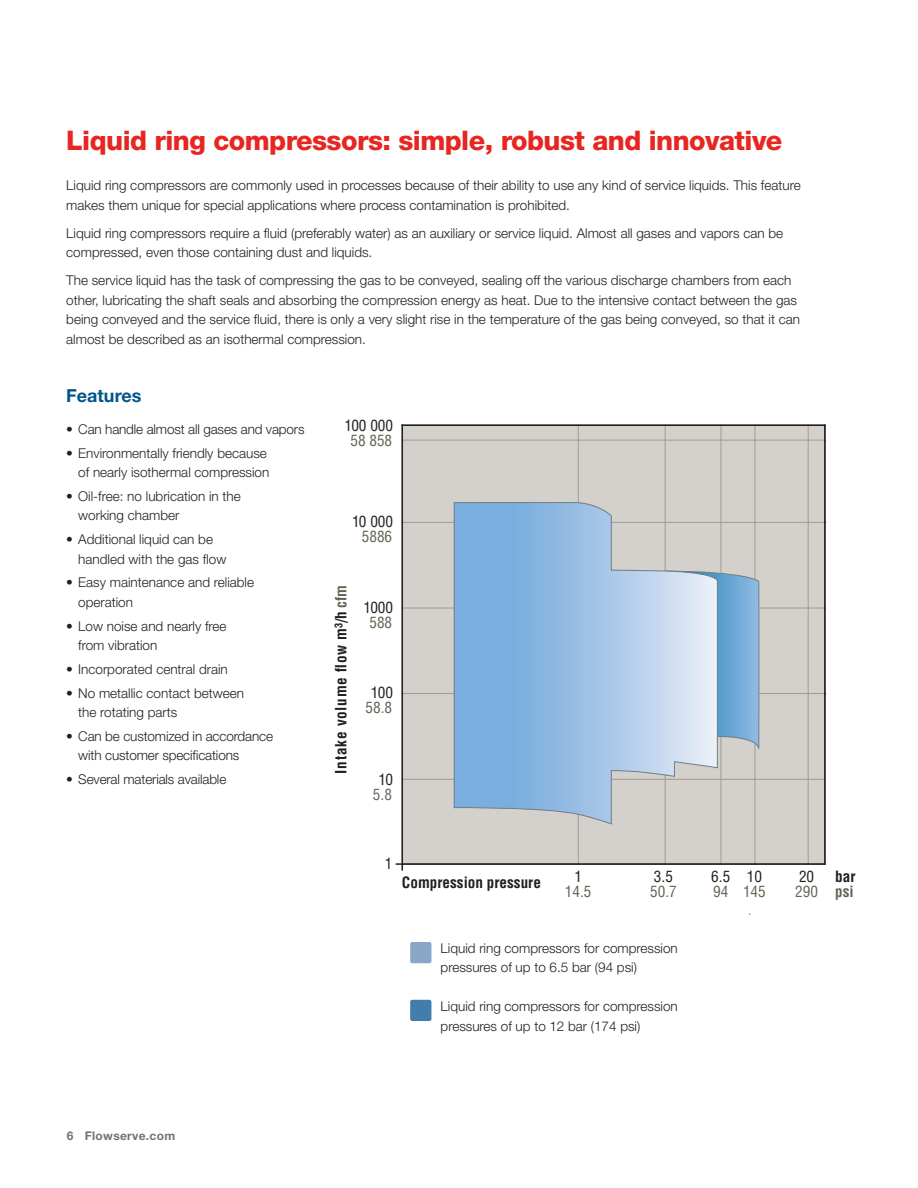
<style>
.page{position:relative;width:918px;height:1188px;background:#fff}
.page>*{position:absolute;margin:0;border:0;box-sizing:border-box;transform-origin:0 0}
.Headline_Level_1__re{font:800 27px "Helvetica Neue LT Std";letter-spacing:-.02em;color:#e72621}
.Subhead_Level_1__blu{font:700 18px "Helvetica Neue LT Std";color:#00568a}
.t1{font:condensed 15.15px/15.1px "Helvetica LT Std";color:#231f20;text-align:center}
.t2{font:condensed 15.15px/15.1px "Helvetica LT Std";color:#606754}
.t3{font:700 condensed 15.15px/15.1px "Helvetica LT Std";color:#231f20}
.t4{font:700 condensed 15.15px "Helvetica LT Std";letter-spacing:.05em;color:#231f20}
.t5{font:condensed 15.15px/15.1px "Helvetica LT Std";color:#5f696f;text-align:center}
.Body_copy{font:300 13.5px/19.5px "Helvetica Neue LT Std";color:#231f20}
.t6{font:700 12px "Helvetica Neue LT Std";letter-spacing:.025em;color:#79716c}
.s1{color:#606754}
.s2{color:#231f20}
</style>
<div class="page">
<div style="left:402px;top:425px;width:423px;height:439px;background:#d4d1cd"></div>
<hr style="left:402px;top:425px;width:1px;height:445px;background:#231f20">
<hr style="left:396px;top:863px;width:429px;height:2px;background:#231f20">
<hr style="left:824px;top:425px;width:2px;height:439px;background:#231f20">
<hr style="left:402px;top:424px;width:423px;height:2px;background:#231f20">
<hr style="left:808px;top:425px;width:1px;height:439px;background:#c4bdb9">
<hr style="left:754px;top:425px;width:1px;height:439px;background:#c4bdb9">
<hr style="left:721px;top:425px;width:1px;height:439px;background:#c4bdb9">
<hr style="left:402px;top:522px;width:424px;height:1px;background:#c4bdb9">
<hr style="left:402px;top:608px;width:424px;height:1px;background:#c4bdb9">
<hr style="left:402px;top:693px;width:424px;height:1px;background:#c4bdb9">
<hr style="left:402px;top:440px;width:424px;height:1px;background:#c4bdb9">
<hr style="left:402px;top:779px;width:423px;height:1px;background:#c4bdb9">
<hr style="left:665px;top:425px;width:1px;height:439px;background:#c4bdb9">
<hr style="left:578px;top:425px;width:1px;height:439px;background:#c4bdb9">
<svg style="left:718px;top:570px;width:42px;height:182px;background:#7dadd3"></svg>
<svg style="left:453px;top:501px;width:265px;height:324px"></svg>
<div style="left:410px;top:942px;width:21px;height:21px;background:#88a7c6;border-radius:2px"></div>
<div style="left:410px;top:1000px;width:21px;height:21px;background:#427dac;border-radius:2px"></div>
<p class="Headline_Level_1__re" style="left:66px;top:124px;width:718px">Liquid ring compressors: simple, robust and innovative</p>
<p class="Body_copy" style="left:66px;top:176px;width:736px">Liquid ring compressors are commonly used in processes because of their ability to use any kind of service liquids. This feature makes them unique for special applications where process contamination is prohibited.</p>
<p class="Body_copy" style="left:66px;top:223px;width:718px">Liquid ring compressors require a fluid (preferably water) as an auxiliary or service liquid. Almost all gases and vapors can be compressed, even those containing dust and liquids.</p>
<p class="Body_copy" style="left:66px;top:271px;width:735px">The service liquid has the task of compressing the gas to be conveyed, sealing off the various discharge chambers from each other, lubricating the shaft seals and absorbing the compression energy as heat. Due to the intensive contact between the gas being conveyed and the service fluid, there is only a very slight rise in the temperature of the gas being conveyed, so that it can almost be described as an isothermal compression.</p>
<p class="Subhead_Level_1__blu" style="left:66px;top:384px;width:77px">Features</p>
<p class="Body_copy" style="left:66px;top:419px;width:240px">• Can handle almost all gases and vapors</p>
<p class="Body_copy" style="left:66px;top:443px;width:205px;text-align:right">• Environmentally friendly because of nearly isothermal compression</p>
<p class="Body_copy" style="left:78px;top:486px;width:164px;text-indent:-12px">• Oil-free: no lubrication in the working chamber</p>
<p class="Body_copy" style="left:78px;top:529px;width:150px;text-indent:-12px">• Additional liquid can be handled with the gas flow</p>
<p class="Body_copy" style="left:78px;top:573px;width:177px;text-indent:-12px">• Easy maintenance and reliable operation</p>
<p class="Body_copy" style="left:78px;top:616px;width:150px;text-indent:-12px">• Low noise and nearly free from vibration</p>
<p class="Body_copy" style="left:66px;top:659px;width:163px">• Incorporated central drain</p>
<p class="Body_copy" style="left:78px;top:683px;width:167px;text-indent:-12px">• No metallic contact between the rotating parts</p>
<p class="Body_copy" style="left:78px;top:726px;width:196px;text-indent:-12px">• Can be customized in accordance with customer specifications</p>
<p class="Body_copy" style="left:66px;top:769px;width:162px">• Several materials available</p>
<p class="t1" style="left:345px;top:418px;width:50px">100 000<br><span class="s1">58 858</span></p>
<p class="t1" style="left:352px;top:514px;width:42px">10 000<br><span class="s1">5886</span></p>
<p class="t4" style="left:331px;top:774px;width:190px;rotate:-90deg">Intake volume flow m<sup>3</sup>/h <span class="s1">cfm</span></p>
<p class="t1" style="left:363px;top:600px;width:31px">1000<br><span class="s1">588</span></p>
<p class="t2" style="left:366px;top:685px;width:29px;text-align:center"><span class="s2">100<br></span>58.8</p>
<p class="t5" style="left:373px;top:771px;width:22px"><span class="s2">10<br></span>5.8</p>
<p class="t1" style="left:385px;top:856px;width:9px">1</p>
<p class="t3" style="left:402px;top:875px;width:140px">Compression pressure</p>
<p class="t2" style="left:565px;top:869px;width:28px;text-align:center"><span class="s2">1<br></span>14.5</p>
<p class="t2" style="left:650px;top:869px;width:28px"><span class="s2">3.5<br></span>50.7</p>
<p class="t1" style="left:711px;top:869px;width:21px;text-align:left">6.5<br><span class="s1">94</span></p>
<p class="t2" style="left:743px;top:869px;width:24px"><span class="s2">10<br></span>145</p>
<p class="t2" style="left:795px;top:869px;width:24px"><span class="s2">20<br></span>290</p>
<p class="t3" style="left:835px;top:869px;width:22px">bar <span class="s1">psi</span></p>
<p class="Body_copy" style="left:441px;top:938px;width:239px">Liquid ring compressors for compression pressures of up to 6.5 bar (94 psi)</p>
<p class="Body_copy" style="left:441px;top:997px;width:239px">Liquid ring compressors for compression pressures of up to 12 bar (174 psi)</p>
<p class="t6" style="left:67px;top:1128px;width:110px">6 Flowserve.com</p>
</div>
